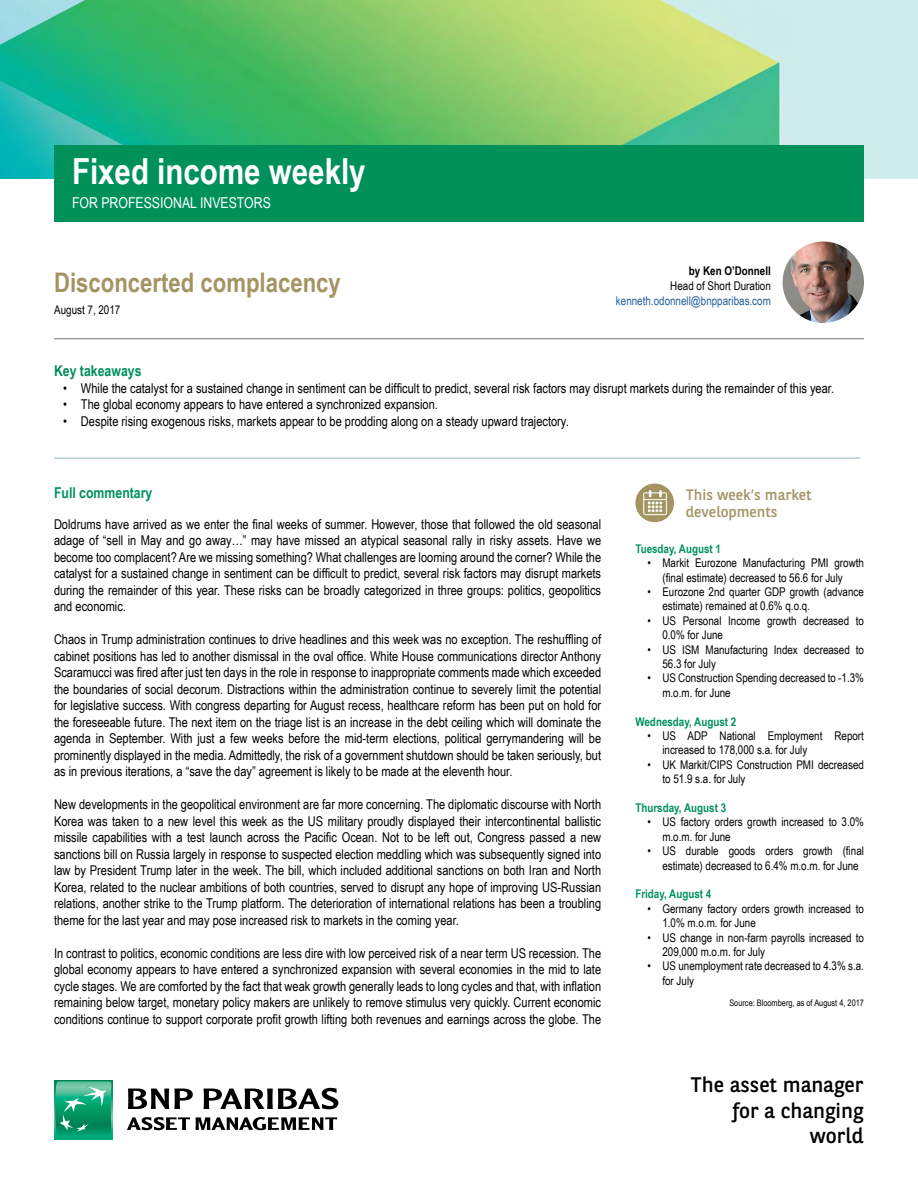
<style>
.page{position:relative;width:918px;height:1188px;background:#fff}
.page>*{position:absolute;margin:0;border:0;box-sizing:border-box;transform-origin:0 0}
.t1{font:700 36px "Arial Narrow";color:#fff}
.t2{font:700 27px "Arial Narrow";color:#a49363}
.t3{font:21px/25.2px "BNPP Sans";color:#000;text-align:right}
.t4{font:15px/16.5px "BNPP Sans";color:#a49363}
.t5{font:700 15px "Arial Narrow";color:#00915a}
.t6{font:15px "Arial Narrow";color:#fff}
.t7{font:13.5px/16.5px "Arial Narrow";color:#000;text-align:justify}
.t8{font:12px/14.4px "Arial Narrow";color:#000}
.t9{font:700 12px "Arial Narrow";color:#00915a}
.t10{font:12px "Arial Narrow";color:#215e9e}
.t11{font:700 12px "Arial Narrow";color:#000}
.t12{font:9px "Arial Narrow";color:#000}
</style>
<div class="page">
<img style="left:783px;top:242px;width:81px;height:81px;border-radius:41px">
<hr style="left:54px;top:339px;width:810px;height:1px;background:#79716f">
<img style="left:635px;top:484px;width:39px;height:38px;border-radius:19px">
<hr style="left:54px;top:458px;width:807px;height:1px;background:#94b6bf">
<img style="left:0;top:0;width:918px;height:179px">
<div style="left:54px;top:145px;width:810px;height:77px;background:#00915a"></div>
<svg style="left:127px;top:1117px;width:63px;height:13px"></svg>
<svg style="left:196px;top:1117px;width:141px;height:13px"></svg>
<svg style="left:128px;top:1089px;width:65px;height:20px"></svg>
<svg style="left:204px;top:1088px;width:134px;height:21px"></svg>
<svg style="left:54px;top:1080px;width:59px;height:59px"></svg>
<svg style="left:55px;top:1081px;width:56px;height:56px;background:#2cab82"></svg>
<h1 class="t1" style="left:72px;top:144px;width:295px">Fixed income weekly</h1>
<p class="t6" style="left:72px;top:192px;width:200px">FOR PROFESSIONAL INVESTORS</p>
<h2 class="t2" style="left:54px;top:262px;width:288px">Disconcerted complacency</h2>
<p class="t8" style="left:54px;top:302px;width:68px">August 7, 2017</p>
<p class="t11" style="left:689px;top:262px;width:84px">by Ken O’Donnell</p>
<p class="t8" style="left:670px;top:278px;width:102px">Head of Short Duration</p>
<p class="t10" style="left:616px;top:292px;width:156px">kenneth.odonnell@bnpparibas.com</p>
<p class="t5" style="left:54px;top:360px;width:89px">Key takeaways</p>
<p class="t7" style="left:63px;top:379px;width:773px">• While the catalyst for a sustained change in sentiment can be difficult to predict, several risk factors may disrupt markets during the remainder of this year.</p>
<p class="t7" style="left:63px;top:396px;width:376px">• The global economy appears to have entered a synchronized expansion.</p>
<p class="t7" style="left:63px;top:412px;width:507px">• Despite rising exogenous risks, markets appear to be prodding along on a steady upward trajectory.</p>
<p class="t5" style="left:54px;top:481px;width:100px">Full commentary</p>
<p class="t7" style="left:54px;top:515px;width:549px">Doldrums have arrived as we enter the final weeks of summer. However, those that followed the old seasonal adage of “sell in May and go away…” may have missed an atypical seasonal rally in risky assets. Have we become too complacent? Are we missing something? What challenges are looming around the corner? While the catalyst for a sustained change in sentiment can be difficult to predict, several risk factors may disrupt markets during the remainder of this year. These risks can be broadly categorized in three groups: politics, geopolitics and economic.</p>
<p class="t7" style="left:54px;top:631px;width:549px">Chaos in Trump administration continues to drive headlines and this week was no exception. The reshuffling of cabinet positions has led to another dismissal in the oval office. White House communications director Anthony Scaramucci was fired after just ten days in the role in response to inappropriate comments made which exceeded the boundaries of social decorum. Distractions within the administration continue to severely limit the potential for legislative success. With congress departing for August recess, healthcare reform has been put on hold for the foreseeable future. The next item on the triage list is an increase in the debt ceiling which will dominate the agenda in September. With just a few weeks before the mid-term elections, political gerrymandering will be prominently displayed in the media. Admittedly, the risk of a government shutdown should be taken seriously, but as in previous iterations, a “save the day” agreement is likely to be made at the eleventh hour.</p>
<p class="t7" style="left:54px;top:796px;width:549px">New developments in the geopolitical environment are far more concerning. The diplomatic discourse with North Korea was taken to a new level this week as the US military proudly displayed their intercontinental ballistic missile capabilities with a test launch across the Pacific Ocean. Not to be left out, Congress passed a new sanctions bill on Russia largely in response to suspected election meddling which was subsequently signed into law by President Trump later in the week. The bill, which included additional sanctions on both Iran and North Korea, related to the nuclear ambitions of both countries, served to disrupt any hope of improving US-Russian relations, another strike to the Trump platform. The deterioration of international relations has been a troubling theme for the last year and may pose increased risk to markets in the coming year.</p>
<p class="t7" style="left:54px;top:944px;width:549px">In contrast to politics, economic conditions are less dire with low perceived risk of a near term US recession. The global economy appears to have entered a synchronized expansion with several economies in the mid to late cycle stages. We are comforted by the fact that weak growth generally leads to long cycles and that, with inflation remaining below target, monetary policy makers are unlikely to remove stimulus very quickly. Current economic conditions continue to support corporate profit growth lifting both revenues and earnings across the globe. The</p>
<p class="t4" style="left:686px;top:486px;width:127px">This week’s market developments</p>
<p class="t9" style="left:635px;top:539px;width:87px">Tuesday, August 1</p>
<p class="t8" style="left:647px;top:555px;width:218px;text-align:center">• Markit Eurozone Manufacturing PMI growth (final estimate) decreased to 56.6 for July</p>
<p class="t8" style="left:662px;top:584px;width:203px;text-indent:-15px">• Eurozone 2nd quarter GDP growth (advance estimate) remained at 0.6% q.o.q.</p>
<p class="t8" style="left:662px;top:613px;width:203px;text-indent:-15px">• US Personal Income growth decreased to<br>0.0% for June</p>
<p class="t8" style="left:662px;top:642px;width:203px;text-indent:-15px">• US ISM Manufacturing Index decreased to<br>56.3 for July</p>
<p class="t8" style="left:662px;top:670px;width:203px;text-indent:-15px">• US Construction Spending decreased to -1.3% m.o.m. for June</p>
<p class="t9" style="left:635px;top:712px;width:102px">Wednesday, August 2</p>
<p class="t8" style="left:662px;top:728px;width:203px;text-indent:-15px">• US ADP National Employment Report increased to 178,000 s.a. for July</p>
<p class="t8" style="left:662px;top:757px;width:203px;text-indent:-15px">• UK Markit/CIPS Construction PMI decreased to 51.9 s.a. for July</p>
<p class="t9" style="left:635px;top:799px;width:92px">Thursday, August 3</p>
<p class="t8" style="left:662px;top:814px;width:203px;text-indent:-15px">• US factory orders growth increased to 3.0% m.o.m. for June</p>
<p class="t8" style="left:662px;top:843px;width:203px;text-indent:-15px">• US durable goods orders growth (final estimate) decreased to 6.4% m.o.m. for June</p>
<p class="t9" style="left:635px;top:885px;width:78px">Friday, August 4</p>
<p class="t8" style="left:662px;top:901px;width:203px;text-indent:-15px">• Germany factory orders growth increased to<br>1.0% m.o.m. for June</p>
<p class="t8" style="left:662px;top:930px;width:203px;text-indent:-15px">• US change in non-farm payrolls increased to<br>209,000 m.o.m. for July</p>
<p class="t8" style="left:662px;top:958px;width:203px;text-indent:-15px">• US unemployment rate decreased to 4.3% s.a. for July</p>
<p class="t12" style="left:729px;top:997px;width:136px">Source: Bloomberg, as of August 4, 2017</p>
<h3 class="t3" style="left:691px;top:1072px;width:174px">The asset manager for a changing world</h3>
</div>
